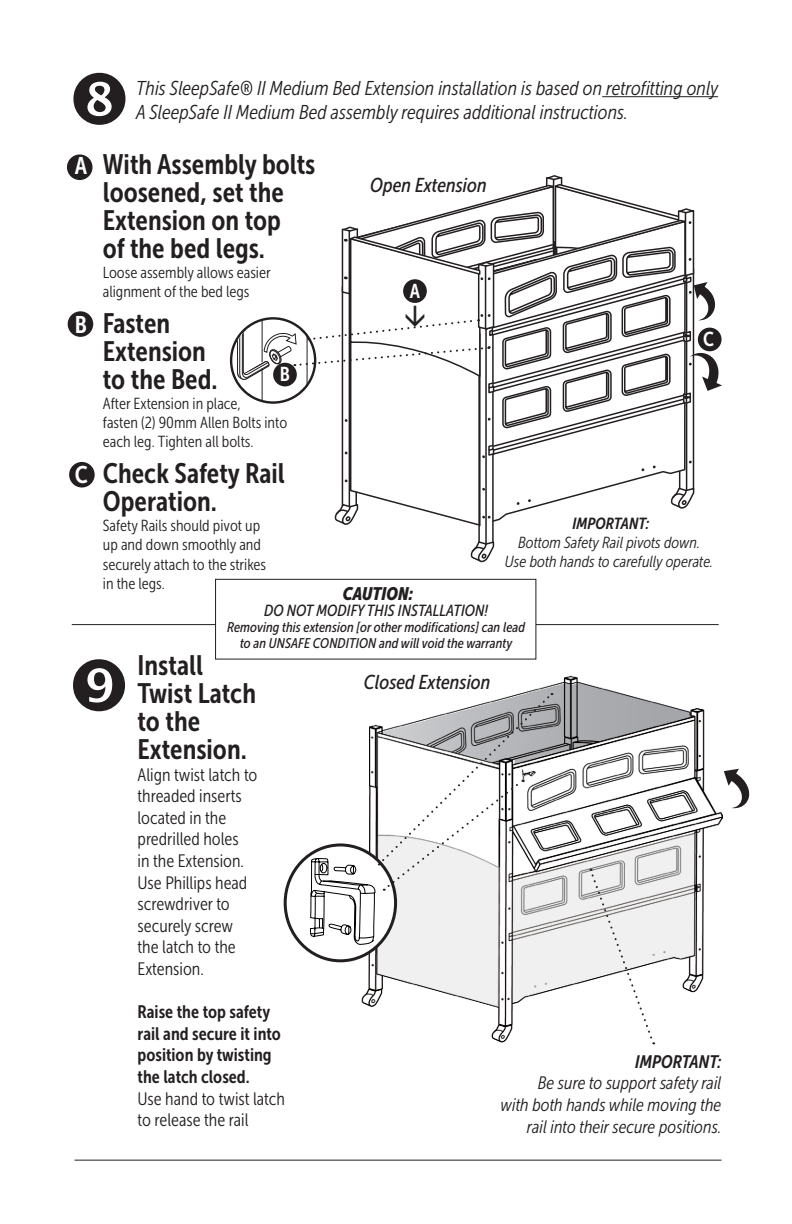
<style>
.page{position:relative;width:792px;height:1224px;background:#fff}
.page>*{position:absolute;margin:0;border:0;box-sizing:border-box;transform-origin:0 0}
.t1{font:28px/28px "Museo Sans Cond 700";color:#231f20}
.t2{font:italic 20px/24px "Museo Sans Cond 300";color:#231f20}
.t3{font:italic 20px "Museo Sans Cond 500";color:#231f20}
.t4{font:20px "Museo Sans Cond 700";color:#fff}
.t5{font:18px/21.6px "Museo Sans Cond 300";color:#231f20}
.t6{font:italic 18px/21.6px "Museo Sans Cond 300";color:#231f20;text-align:right}
.t7{font:18px/21.6px "Museo Sans Cond 700";color:#231f20}
.t8{font:italic 18px "Museo Sans Cond 700";color:#231f20}
.t9{font:italic 18px "Museo Sans Cond 900";color:#231f20}
.t10{font:16px/19.2px "Museo Sans Cond 300";color:#231f20}
.t11{font:italic 16px/19.2px "Museo Sans Cond 300";color:#231f20;text-align:center}
.t12{font:italic 16px "Museo Sans Cond 500";color:#231f20}
.t13{font:italic 16px "Museo Sans Cond 700";color:#231f20}
.t14{font:italic 14px/16px "Museo Sans Cond 500";color:#231f20;text-align:center}
.s1{font-size:24px;color:#fff}
</style>
<div class="page">
<svg style="left:724px;top:768px;width:26px;height:41px"></svg>
<img style="left:348px;top:675px;width:375px;height:370px">
<svg style="left:470px;top:540px;width:25px;height:23px"></svg>
<div style="left:69px;top:462px;width:26px;height:26px;background:#231f20;border-radius:50%"></div>
<div style="left:68px;top:311px;width:25px;height:26px;background:#231f20;border-radius:50%"></div>
<div style="left:67px;top:154px;width:26px;height:26px;background:#231f20;border-radius:50%"></div>
<hr style="left:75px;top:1160px;width:646px;height:1px;background:#231f20">
<hr style="left:602px;top:96px;width:116px;height:1px;background:#231f20">
<svg style="left:590px;top:869px;width:65px;height:175px"></svg>
<div style="left:285px;top:845px;width:111px;height:116px;background:#fff;border-radius:50%"></div>
<svg style="left:310px;top:693px;width:243px;height:252px"></svg>
<hr style="left:72px;top:624px;width:647px;height:1px;background:#231f20">
<div style="left:216px;top:579px;width:320px;height:80px;background:#fff"></div>
<div style="left:215px;top:579px;width:321px;height:81px;border:1px solid #231f20"></div>
<svg style="left:230px;top:175px;width:492px;height:352px"></svg>
<p class="t2" style="left:136px;top:76px;width:584px">This SleepSafe® II Medium Bed Extension installation is based on retrofitting only<br>A SleepSafe II Medium Bed assembly requires additional instructions.</p>
<h1 class="t1" style="left:103px;top:150px;width:214px;text-indent:-28px"><span class="s1">A</span> With Assembly bolts loosened, set the<br>Extension on top<br>of the bed legs.</h1>
<p class="t10" style="left:103px;top:263px;width:169px">Loose assembly allows easier alignment of the bed legs</p>
<h1 class="t1" style="left:103px;top:309px;width:116px;text-indent:-28px"><span class="s1">B</span> Fasten<br>Extension to the Bed.</h1>
<p class="t10" style="left:103px;top:394px;width:186px">After Extension in place,<br>fasten (2) 90mm Allen Bolts into each leg. Tighten all bolts.</p>
<h1 class="t1" style="left:103px;top:460px;width:184px;text-indent:-28px"><span class="s1">C</span> Check Safety Rail<br>Operation.</h1>
<p class="t10" style="left:103px;top:516px;width:165px">Safety Rails should pivot up up and down smoothly and securely attach to the strikes in the legs.</p>
<p class="t3" style="left:370px;top:174px;width:118px">Open Extension</p>
<p class="t4" style="left:410px;top:279px;width:12px">A</p>
<p class="t4" style="left:703px;top:328px;width:12px">C</p>
<p class="t4" style="left:280px;top:363px;width:12px">B</p>
<p class="t13" style="left:573px;top:514px;width:78px">IMPORTANT:</p>
<p class="t11" style="left:505px;top:533px;width:210px">Bottom Safety Rail pivots down.<br>Use both hands to carefully operate.</p>
<p class="t9" style="left:343px;top:583px;width:72px">CAUTION:</p>
<p class="t12" style="left:264px;top:601px;width:226px">DO NOT MODIFY THIS INSTALLATION!</p>
<p class="t14" style="left:227px;top:619px;width:299px">Removing this extension [or other modifications] can lead to an UNSAFE CONDITION and will void the warranty</p>
<h1 class="t1" style="left:138px;top:651px;width:120px">Install<br>Twist Latch to the<br>Extension.</h1>
<p class="t5" style="left:138px;top:764px;width:121px">Align twist latch to threaded inserts located in the predrilled holes<br>in the Extension.<br>Use Phillips head screwdriver to securely screw the latch to the<br>Extension.</p>
<p class="t7" style="left:138px;top:1001px;width:145px">Raise the top safety rail and secure it into position by twisting the latch closed.</p>
<p class="t5" style="left:138px;top:1088px;width:149px">Use hand to twist latch to release the rail</p>
<p class="t3" style="left:364px;top:671px;width:128px">Closed Extension</p>
<p class="t8" style="left:635px;top:1052px;width:88px">IMPORTANT:</p>
<p class="t6" style="left:501px;top:1073px;width:222px">Be sure to support safety rail<br>with both hands while moving the rail into their secure positions.</p>
</div>
